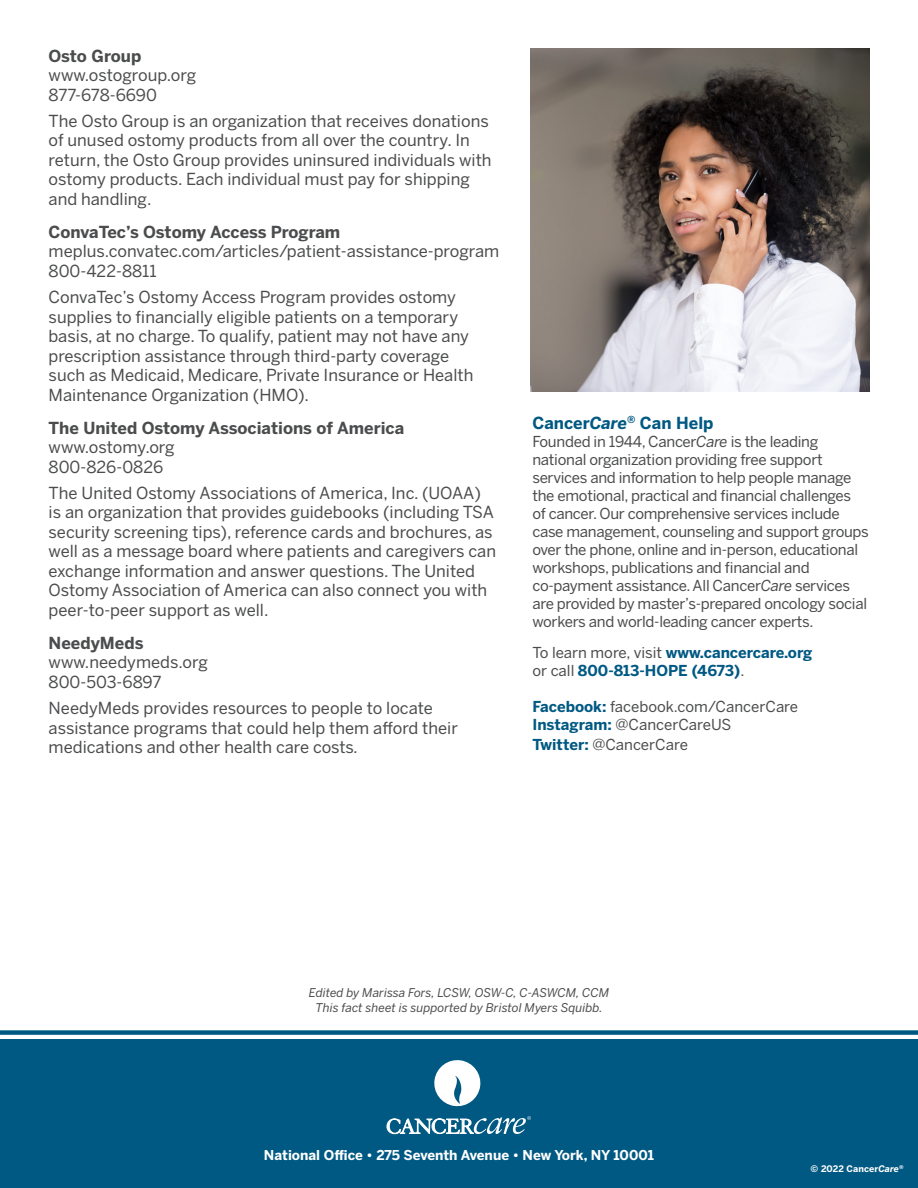
<style>
.page{position:relative;width:918px;height:1188px;background:#fff}
.page>*{position:absolute;margin:0;border:0;box-sizing:border-box;transform-origin:0 0}
.Leadder{font:16.5px/19.5px "Benton Sans";color:#4b4c4d}
.Leadder-2{font:700 16.5px "Benton Sans";color:#4b4c4d}
.Leadder-3{font:700 16.5px "Benton Sans";color:#005983}
.Leadder-4{font:15px/18px "Benton Sans";letter-spacing:-.02em;color:#4b4c4d}
.Leadder-5{font:15px/18px "Benton Sans";color:#4b4c4d}
.Leadder-6{font:700 15px "Benton Sans";color:#005983}
.t1{font:700 13.5px "Benton Sans";color:#fff}
.Leadder-7{font:italic 12px "Benton Sans";color:#4b4c4d}
.Leadder-8{font:700 9px "Benton Sans";letter-spacing:.01em;color:#fff}
.s1{font-style:italic}
.s2{font-weight:400;color:#4b4c4d}
.s3{font-weight:700;color:#005983}
</style>
<div class="page">
<div style="left:0;top:1040px;width:918px;height:148px;background:#005983"></div>
<svg style="left:434px;top:1060px;width:47px;height:47px"></svg>
<svg style="left:387px;top:1116px;width:144px;height:18px"></svg>
<div style="left:0;top:1030px;width:918px;height:5px;background:#005983"></div>
<img style="left:531px;top:49px;width:338px;height:343px">
<p class="Leadder-2" style="left:49px;top:46px;width:94px">Osto Group</p>
<p class="Leadder" style="left:49px;top:65px;width:149px">www.ostogroup.org</p>
<p class="Leadder" style="left:49px;top:85px;width:110px">877-678-6690</p>
<p class="Leadder" style="left:49px;top:111px;width:445px">The Osto Group is an organization that receives donations of unused ostomy products from all over the country. In return, the Osto Group provides uninsured individuals with ostomy products. Each individual must pay for shipping and handling.</p>
<p class="Leadder-2" style="left:49px;top:222px;width:293px">ConvaTec’s Ostomy Access Program</p>
<p class="Leadder" style="left:49px;top:241px;width:452px">meplus.convatec.com/articles/patient-assistance-program</p>
<p class="Leadder" style="left:49px;top:261px;width:110px">800-422-8811</p>
<p class="Leadder" style="left:49px;top:287px;width:426px">ConvaTec’s Ostomy Access Program provides ostomy supplies to financially eligible patients on a temporary basis, at no charge. To qualify, patient may not have any prescription assistance through third-party coverage such as Medicaid, Medicare, Private Insurance or Health Maintenance Organization (HMO).</p>
<p class="Leadder-2" style="left:49px;top:418px;width:357px">The United Ostomy Associations of America</p>
<p class="Leadder" style="left:49px;top:437px;width:128px">www.ostomy.org</p>
<p class="Leadder" style="left:49px;top:457px;width:116px">800-826-0826</p>
<p class="Leadder" style="left:49px;top:483px;width:449px">The United Ostomy Associations of America, Inc. (UOAA) is an organization that provides guidebooks (including TSA security screening tips), reference cards and brochures, as well as a message board where patients and caregivers can exchange information and answer questions. The United Ostomy Association of America can also connect you with peer-to-peer support as well.</p>
<p class="Leadder-2" style="left:49px;top:633px;width:97px">NeedyMeds</p>
<p class="Leadder" style="left:49px;top:652px;width:161px">www.needymeds.org</p>
<p class="Leadder" style="left:49px;top:672px;width:114px">800-503-6897</p>
<p class="Leadder" style="left:49px;top:698px;width:411px">NeedyMeds provides resources to people to locate assistance programs that could help them afford their medications and other health care costs<span class="s1">.</span></p>
<p class="Leadder-3" style="left:532px;top:413px;width:183px">Cancer<span class="s1">Care</span><sup>®</sup> Can Help</p>
<p class="Leadder-4" style="left:532px;top:432px;width:338px">Founded in 1944, Cancer<span class="s1">Care</span> is the leading national organization providing free support services and information to help people manage the emotional, practical and financial challenges<br>of cancer. Our comprehensive services include case management, counseling and support groups over the phone, online and in-person, educational workshops, publications and financial and co-payment assistance. All Cancer<span class="s1">Care</span> services are provided by master’s-prepared oncology social workers and world-leading cancer experts.</p>
<p class="Leadder-6" style="left:532px;top:644px;width:281px"><span class="s2">To learn more, visit</span> www.cancercare.org</p>
<p class="Leadder-6" style="left:532px;top:662px;width:213px"><span class="s2">or call</span> 800-813-HOPE (4673)<span class="s2">.</span></p>
<p class="Leadder-5" style="left:532px;top:697px;width:267px"><span class="s3">Facebook:</span> facebook.com/CancerCare<br><span class="s3">Instagram:</span> @CancerCareUS</p>
<p class="Leadder-5" style="left:532px;top:735px;width:157px"><span class="s3">Twitter:</span> @CancerCare</p>
<p class="Leadder-7" style="left:309px;top:986px;width:302px">Edited by Marissa Fors, LCSW, OSW-C, C-ASWCM, CCM</p>
<p class="Leadder-7" style="left:315px;top:1001px;width:289px">This fact sheet is supported by Bristol Myers Squibb.</p>
<p class="t1" style="left:264px;top:1147px;width:392px">National Office • 275 Seventh Avenue • New York, NY 10001</p>
<p class="Leadder-8" style="left:811px;top:1163px;width:95px">© 2022 Cancer<span class="s1">Care</span><sup>®</sup></p>
</div>
